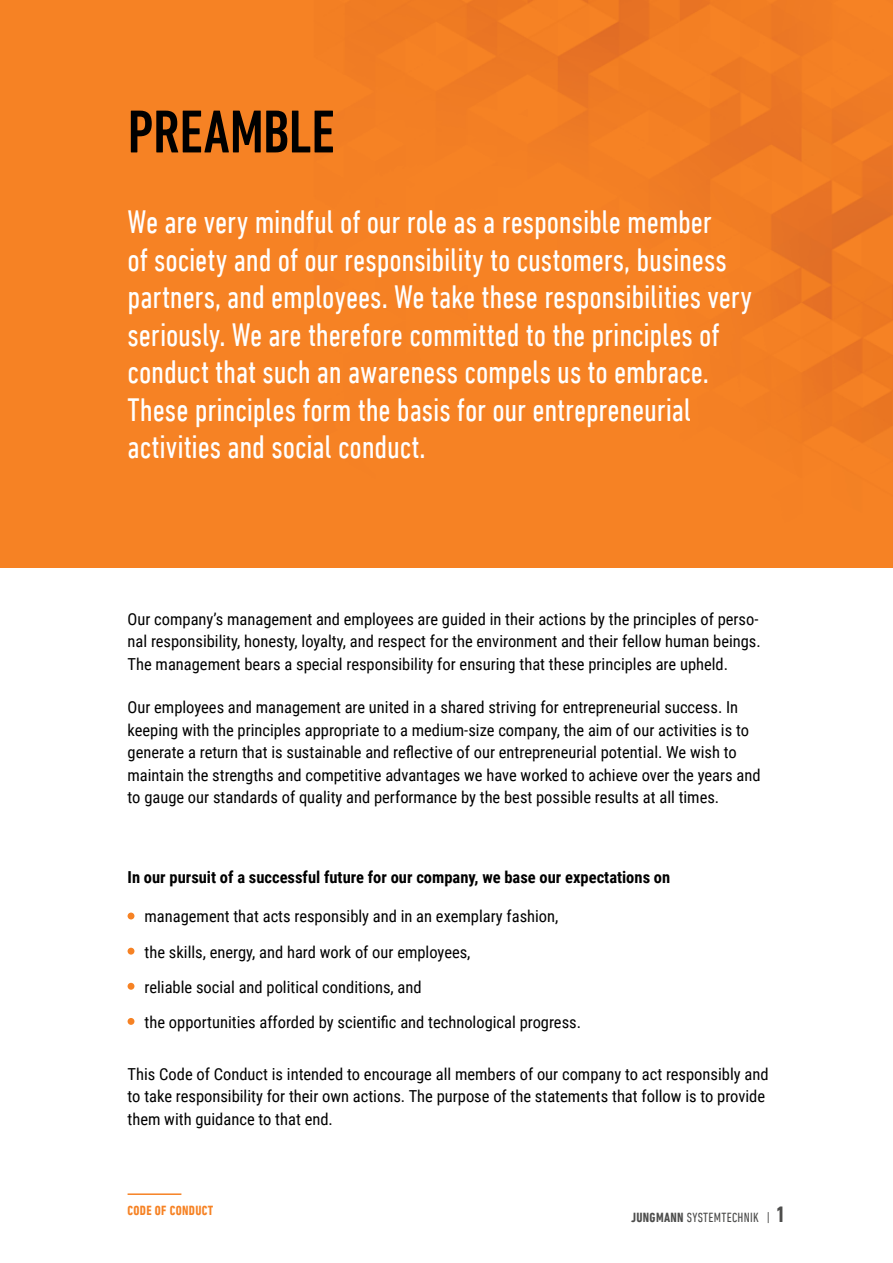
<style>
.page{position:relative;width:893px;height:1263px;background:#fff}
.page>*{position:absolute;margin:0;border:0;box-sizing:border-box;transform-origin:0 0}
.t1{font:500 condensed 61.5px "DIN Next LT Pro";letter-spacing:-.005em;color:#000}
.t2{font:condensed 33px/37.5px "DIN Next LT Pro";letter-spacing:-.005em;color:#fff}
.t3{font:16.5px/22.5px "Roboto Condensed";color:#000}
.t4{font:700 16.5px "Roboto Condensed";color:#000}
.t5{font:condensed 13.5px "DIN Next LT Pro";letter-spacing:.025em;color:#4d4d4c}
.t6{font:700 condensed 13.5px "DIN Next LT Pro";letter-spacing:.025em;color:#f68224}
.s1{font-weight:700}
.s2{font-weight:700;font-size:22.5px}
</style>
<div class="page">
<div style="left:0;top:0;width:893px;height:568px;background:#f68224"></div>
<div style="left:128px;top:912px;width:6px;height:7px;background:#f68224;border-radius:50%"></div>
<svg style="left:128px;top:948px;width:6px;height:6px"></svg>
<div style="left:128px;top:983px;width:6px;height:7px;background:#f68224;border-radius:50%"></div>
<div style="left:128px;top:1018px;width:6px;height:7px;background:#f68224;border-radius:50%"></div>
<hr style="left:128px;top:1193px;width:53px;height:2px;background:#f68224">
<h1 class="t1" style="left:128px;top:97px;width:209px">PREAMBLE</h1>
<p class="t2" style="left:128px;top:203px;width:626px">We are very mindful of our role as a responsible member<br>of society and of our responsibility to customers, business partners, and employees. We take these responsibilities very seriously. We are therefore committed to the principles of conduct that such an awareness compels us to embrace.<br>These principles form the basis for our entrepreneurial activities and social conduct.</p>
<p class="t3" style="left:128px;top:607px;width:635px">Our company’s management and employees are guided in their actions by the principles of perso&shy;nal responsibility, honesty, loyalty, and respect for the environment and their fellow human beings.<br>The management bears a special responsibility for ensuring that these principles are upheld.</p>
<p class="t3" style="left:128px;top:696px;width:634px">Our employees and management are united in a shared striving for entrepreneurial success. In keeping with the principles appropriate to a medium-size company, the aim of our activities is to generate a return that is sustainable and reflective of our entrepreneurial potential. We wish to maintain the strengths and competitive advantages we have worked to achieve over the years and to gauge our standards of quality and performance by the best possible results at all times.</p>
<p class="t4" style="left:128px;top:865px;width:544px">In our pursuit of a successful future for our company, we base our expectations on</p>
<p class="t3" style="left:145px;top:898px;width:438px;line-height:35.2px">management that acts responsibly and in an exemplary fashion, the skills, energy, and hard work of our employees,<br>reliable social and political conditions, and<br>the opportunities afforded by scientific and technological progress.</p>
<p class="t3" style="left:128px;top:1062px;width:642px">This Code of Conduct is intended to encourage all members of our company to act responsibly and to take responsibility for their own actions. The purpose of the statements that follow is to provide them with guidance to that end.</p>
<p class="t6" style="left:128px;top:1203px;width:87px">CODE OF CONDUCT</p>
<p class="t5" style="left:631px;top:1209px;width:156px"><span class="s1">JUNGMANN</span> SYSTEMTECHNIK | <span class="s2">1</span></p>
</div>
